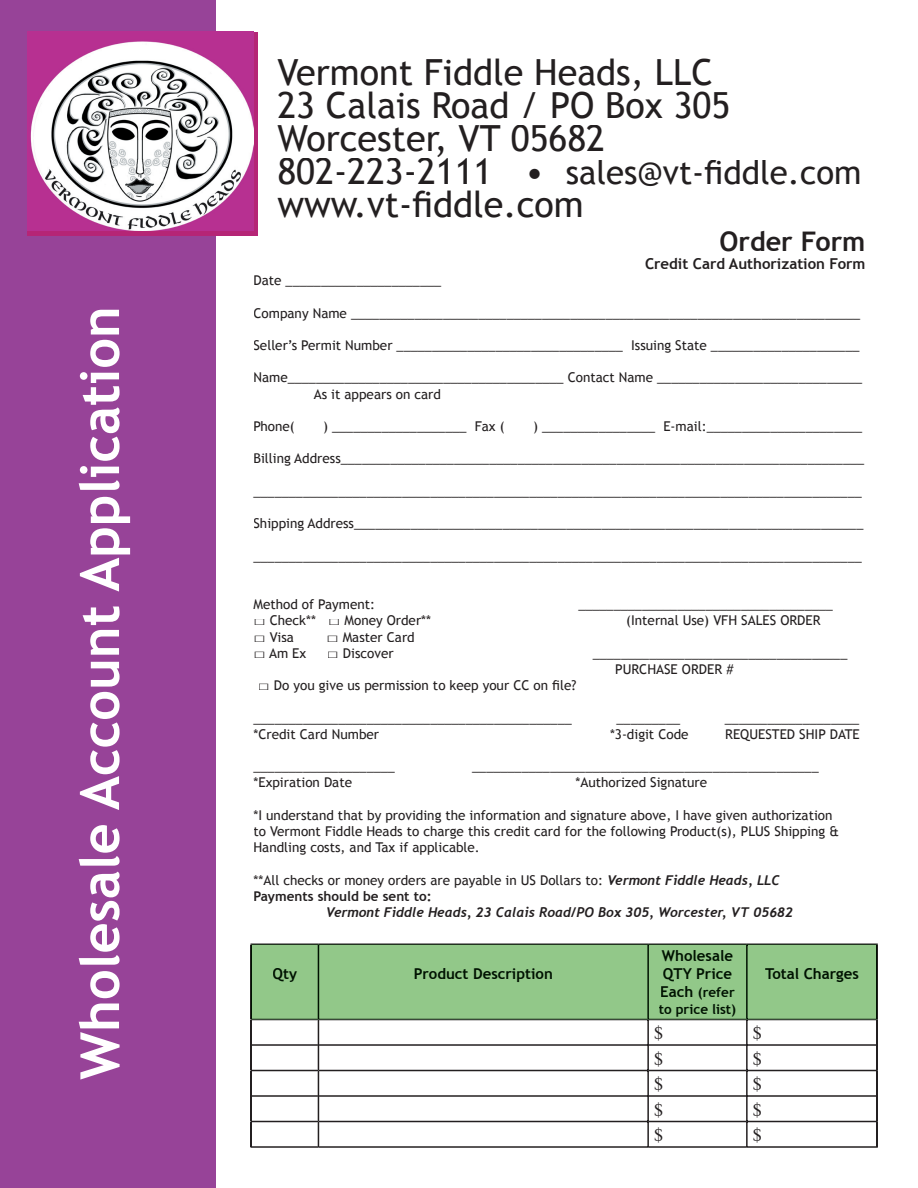
<style>
.page{position:relative;width:918px;height:1188px;background:#fff}
.page>*{position:absolute;margin:0;border:0;box-sizing:border-box;transform-origin:0 0}
.t1{font:700 54px "Trebuchet MS";color:#fff}
.t2{font:36px/33px "Trebuchet MS";color:#231f20}
.t3{font:33px "Trebuchet MS";color:#231f20}
.t4{font:700 27px "Trebuchet MS";color:#231f20}
.t5{font:18px "Times";color:#231f20}
.t6{font:700 15px/18px "Trebuchet MS";color:#001201}
.t7{font:700 15px "Trebuchet MS";color:#231f20}
.t8{font:13.5px/16.2px "Trebuchet MS";color:#231f20}
.t9{font:13.5px "Trebuchet MS";color:#231f20;scale:1.5 1}
.t10{font:italic 700 13.5px "Trebuchet";color:#231f20}
.t11{font:700 13.5px/16.2px "Trebuchet MS";color:#001201}
.s1{font-size:36px}
.s2{font-family:"Trebuchet";font-weight:700;font-style:italic}
.s3{font-weight:700}
.s4{font-size:15px}
</style>
<div class="page">
<div style="left:0;top:0;width:215px;height:1188px;background:#974398"></div>
<div style="left:27px;top:32px;width:231px;height:204px;background:#b52576"></div>
<img style="left:27px;top:32px;width:227px;height:199px">
<svg style="left:251px;top:944px;width:627px;height:204px"></svg>
<div style="left:273px;top:968px;width:24px;height:14px;background:#92c889"></div>
<div style="left:415px;top:968px;width:137px;height:14px;background:#92c889"></div>
<div style="left:662px;top:950px;width:71px;height:11px;background:#92c889"></div>
<div style="left:663px;top:968px;width:69px;height:14px;background:#92c889"></div>
<div style="left:661px;top:986px;width:32px;height:11px;background:#92c889"></div>
<div style="left:699px;top:987px;width:36px;height:13px;background:#92c889"></div>
<div style="left:659px;top:1003px;width:77px;height:14px;background:#92c889"></div>
<div style="left:765px;top:968px;width:93px;height:14px;background:#92c889"></div>
<h1 class="t1" style="left:66px;top:1080px;width:775px;rotate:-90deg">Wholesale Account Application</h1>
<h2 class="t2" style="left:277px;top:57px;width:454px">Vermont Fiddle Heads, LLC<br>23 Calais Road / PO Box 305<br>Worcester, VT 05682</h2>
<h3 class="t3" style="left:277px;top:153px;width:586px"><span class="s1">802-223-2111 •</span> sales@vt-fiddle.com</h3>
<h2 class="t2" style="left:277px;top:189px;width:308px">www.vt-fiddle.com</h2>
<h3 class="t4" style="left:720px;top:224px;width:147px">Order Form</h3>
<p class="t7" style="left:645px;top:254px;width:222px">Credit Card Authorization Form</p>
<p class="t8" style="left:254px;top:272px;width:189px">Date ______________________</p>
<p class="t8" style="left:254px;top:305px;width:608px">Company Name ________________________________________________________________________</p>
<p class="t8" style="left:254px;top:337px;width:608px">Seller’s Permit Number ________________________________ Issuing State _____________________</p>
<p class="t8" style="left:314px;top:370px;width:550px;text-indent:-60px">Name_______________________________________ Contact Name _____________________________<br>As it appears on card</p>
<p class="t8" style="left:254px;top:418px;width:43px">Phone(</p>
<p class="t8" style="left:323px;top:418px;width:183px">) ___________________ Fax (</p>
<p class="t8" style="left:533px;top:418px;width:331px">) ________________ E-mail:______________________</p>
<p class="t8" style="left:254px;top:451px;width:612px">Billing Address__________________________________________________________________________</p>
<p class="t8" style="left:254px;top:483px;width:610px">______________________________________________________________________________________</p>
<p class="t8" style="left:254px;top:515px;width:611px">Shipping Address________________________________________________________________________</p>
<p class="t8" style="left:254px;top:548px;width:610px">______________________________________________________________________________________</p>
<p class="t8" style="left:254px;top:596px;width:123px">Method of Payment:</p>
<p class="t8" style="left:578px;top:596px;width:256px">____________________________________</p>
<p class="t9" style="left:254px;top:613px;width:120px">□ Check** □ Money Order**</p>
<p class="t8" style="left:626px;top:613px;width:196px">(Internal Use) VFH SALES ORDER</p>
<p class="t9" style="left:254px;top:629px;width:28px">□ Visa</p>
<p class="t9" style="left:326px;top:629px;width:60px">□ Master Card</p>
<p class="t9" style="left:254px;top:645px;width:37px">□ Am Ex</p>
<p class="t9" style="left:327px;top:645px;width:46px">□ Discover</p>
<p class="t8" style="left:615px;top:645px;width:234px;text-indent:-22px">____________________________________<br>PURCHASE ORDER #</p>
<p class="t9" style="left:258px;top:677px;width:214px">□ Do you give us permission to keep your CC on file?</p>
<p class="t8" style="left:254px;top:710px;width:320px">_____________________________________________</p>
<p class="t8" style="left:617px;top:710px;width:65px">_________</p>
<p class="t8" style="left:725px;top:710px;width:136px">___________________</p>
<p class="t8" style="left:254px;top:726px;width:127px">*Credit Card Number</p>
<p class="t8" style="left:610px;top:726px;width:80px">*3-digit Code</p>
<p class="t8" style="left:725px;top:726px;width:136px">REQUESTED SHIP DATE</p>
<p class="t8" style="left:254px;top:758px;width:143px">____________________</p>
<p class="t8" style="left:472px;top:758px;width:348px">_________________________________________________</p>
<p class="t8" style="left:254px;top:775px;width:100px">*Expiration Date</p>
<p class="t8" style="left:576px;top:775px;width:133px">*Authorized Signature</p>
<p class="t8" style="left:254px;top:807px;width:587px">*I understand that by providing the information and signature above, I have given authorization to Vermont Fiddle Heads to charge this credit card for the following Product(s), PLUS Shipping &amp;<br>Handling costs, and Tax if applicable.</p>
<p class="t8" style="left:254px;top:872px;width:528px">**All checks or money orders are payable in US Dollars to: <span class="s2">Vermont Fiddle Heads, LLC<br></span><span class="s3">Payments should be sent to:</span></p>
<p class="t10" style="left:326px;top:904px;width:469px">Vermont Fiddle Heads, 23 Calais Road/PO Box 305, Worcester, VT 05682</p>
<p class="t6" style="left:273px;top:965px;width:26px">Qty</p>
<p class="t6" style="left:414px;top:965px;width:141px">Product Description</p>
<p class="t6" style="left:662px;top:947px;width:73px">Wholesale<br>QTY Price</p>
<p class="t11" style="left:659px;top:984px;width:79px"><span class="s4">Each</span> (refer to price list)</p>
<p class="t6" style="left:765px;top:965px;width:95px">Total Charges</p>
<h3 class="t5" style="left:654px;top:1016px;width:10px">$</h3>
<h3 class="t5" style="left:753px;top:1016px;width:10px">$</h3>
<h3 class="t5" style="left:654px;top:1042px;width:10px">$</h3>
<h3 class="t5" style="left:753px;top:1042px;width:10px">$</h3>
<h3 class="t5" style="left:654px;top:1067px;width:10px">$</h3>
<h3 class="t5" style="left:753px;top:1067px;width:10px">$</h3>
<h3 class="t5" style="left:654px;top:1093px;width:10px">$</h3>
<h3 class="t5" style="left:753px;top:1093px;width:10px">$</h3>
<h3 class="t5" style="left:654px;top:1118px;width:10px">$</h3>
<h3 class="t5" style="left:753px;top:1118px;width:10px">$</h3>
</div>
